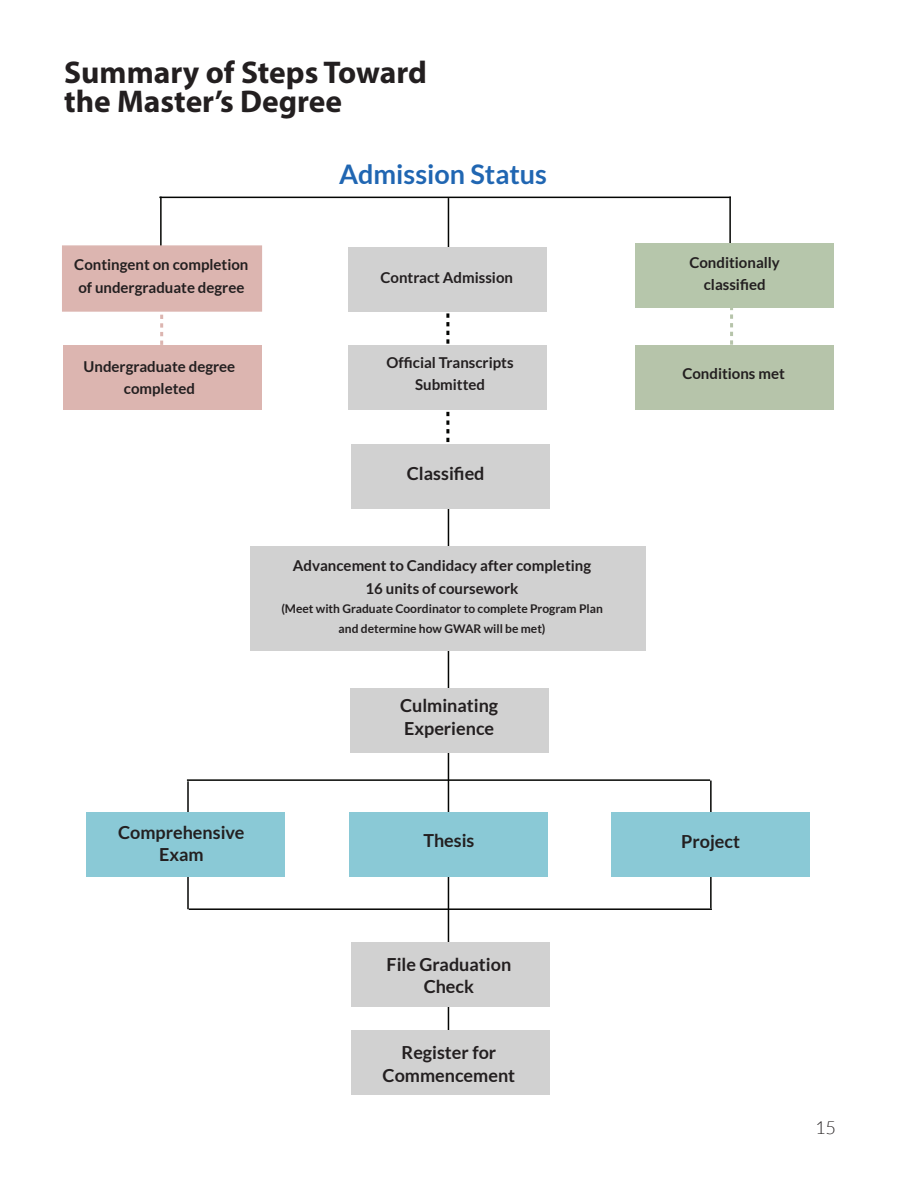
<style>
.page{position:relative;width:918px;height:1188px;background:#fff}
.page>*{position:absolute;margin:0;border:0;box-sizing:border-box;transform-origin:0 0}
.t1{font:700 31.5px/28.5px "Myriad Pro";color:#231f20}
.t2{font:700 27px "Lato";color:#2066b2}
.t3{font:700 18px/22.5px "Lato";color:#231f20;text-align:center}
.t4{font:300 18px "Lato";color:#231f20}
.t5{font:700 15px/22.5px "Lato";color:#231f20;text-align:center}
.t6{font:700 12px/19.5px "Lato";color:#231f20;text-align:center}
</style>
<div class="page">
<hr style="left:448px;top:198px;width:1px;height:106px;background:#040503">
<div style="left:635px;top:345px;width:199px;height:64px;background:#b6c4aa"></div>
<hr style="left:187px;top:781px;width:2px;height:128px;background:#040503">
<hr style="left:710px;top:781px;width:2px;height:127px;background:#040503">
<hr style="left:448px;top:492px;width:1px;height:598px;background:#040503">
<hr style="left:729px;top:197px;width:2px;height:59px;background:#040503">
<hr style="left:160px;top:197px;width:2px;height:59px;background:#040503">
<div style="left:611px;top:812px;width:199px;height:65px;background:#8ac9d6"></div>
<svg style="left:730px;top:308px;width:3px;height:37px"></svg>
<svg style="left:160px;top:314px;width:3px;height:31px"></svg>
<svg style="left:446px;top:409px;width:3px;height:34px"></svg>
<div style="left:351px;top:444px;width:198px;height:65px;background:#d1d1d1"></div>
<svg style="left:446px;top:313px;width:3px;height:31px"></svg>
<div style="left:348px;top:345px;width:198px;height:64px;background:#d1d1d1"></div>
<div style="left:635px;top:243px;width:199px;height:65px;background:#b6c6ab"></div>
<div style="left:348px;top:247px;width:198px;height:65px;background:#d1d1d1"></div>
<div style="left:62px;top:245px;width:200px;height:67px;background:#dcb5b0;border:2px solid #dcb5b0"></div>
<div style="left:63px;top:345px;width:198px;height:64px;background:#dcb5b0"></div>
<div style="left:250px;top:546px;width:395px;height:105px;background:#d1d1d1"></div>
<div style="left:350px;top:688px;width:198px;height:65px;background:#d1d1d1"></div>
<div style="left:350px;top:812px;width:198px;height:65px;background:#8ac9d6"></div>
<div style="left:87px;top:812px;width:198px;height:65px;background:#8ac9d6"></div>
<div style="left:351px;top:942px;width:199px;height:65px;background:#d1d1d1"></div>
<div style="left:351px;top:1031px;width:199px;height:64px;background:#d1d1d1"></div>
<hr style="left:159px;top:197px;width:572px;height:1px;background:#040503">
<hr style="left:187px;top:779px;width:523px;height:2px;background:#040503">
<hr style="left:189px;top:908px;width:523px;height:2px;background:#040503">
<h1 class="t1" style="left:64px;top:58px;width:364px">Summary of Steps Toward the Master’s Degree</h1>
<h2 class="t2" style="left:339px;top:159px;width:210px">Admission Status</h2>
<p class="t5" style="left:74px;top:254px;width:176px;text-align:left">Contingent on completion of undergraduate degree</p>
<p class="t5" style="left:689px;top:251px;width:92px">Conditionally classified</p>
<p class="t5" style="left:380px;top:266px;width:134px">Contract Admission</p>
<p class="t5" style="left:387px;top:351px;width:129px">Official Transcripts<br>Submitted</p>
<p class="t5" style="left:84px;top:355px;width:153px">Undergraduate degree completed</p>
<p class="t5" style="left:682px;top:362px;width:104px">Conditions met</p>
<p class="t3" style="left:407px;top:461px;width:79px">Classified</p>
<p class="t5" style="left:293px;top:554px;width:300px">Advancement to Candidacy after completing<br>16 units of coursework</p>
<p class="t6" style="left:281px;top:599px;width:323px">(Meet with Graduate Coordinator to complete Program Plan and determine how GWAR will be met)</p>
<p class="t3" style="left:118px;top:821px;width:128px">Comprehensive<br>Exam</p>
<p class="t3" style="left:400px;top:694px;width:100px;text-align:left">Culminating<br>Experience</p>
<p class="t3" style="left:423px;top:829px;width:53px">Thesis</p>
<p class="t3" style="left:681px;top:830px;width:60px">Project</p>
<p class="t3" style="left:387px;top:953px;width:126px">File Graduation<br>Check</p>
<p class="t3" style="left:383px;top:1041px;width:134px">Register for<br>Commencement</p>
<p class="t4" style="left:815px;top:1118px;width:22px">15</p>
</div>
